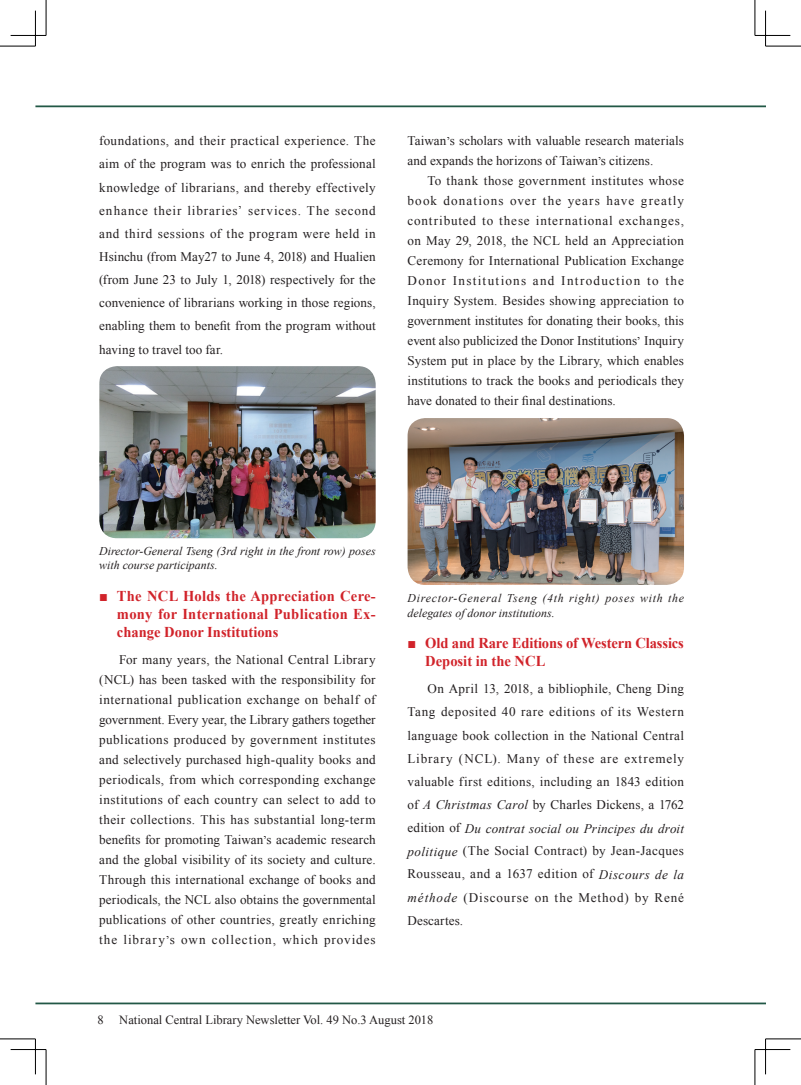
<style>
.page{position:relative;width:801px;height:1085px;background:#fff}
.page>*{position:absolute;margin:0;border:0;box-sizing:border-box;transform-origin:0 0}
.t1{font:700 15px/18.1px "Times New Roman";color:#d1232a;text-align:justify}
.t2{font:13.12px/20px "Times New Roman";letter-spacing:.01em;color:#231f20;text-align:justify}
.t3{font:12.5px "Times New Roman";color:#231f20}
.t4{font:italic 11.88px/14.2px "Times New Roman";color:#231f20}
.t5{font:italic 11.88px/14.2px "Times New Roman";letter-spacing:.06em;color:#231f20}
.s1{font-style:italic}
</style>
<div class="page">
<hr style="left:35px;top:105px;width:730px;height:2px;background:#225846">
<hr style="left:35px;top:1002px;width:730px;height:2px;background:#225846">
<img style="left:99px;top:366px;width:277px;height:172px">
<img style="left:407px;top:418px;width:277px;height:167px">
<hr style="left:0;top:46px;width:35px;height:1px;background:#000">
<hr style="left:765px;top:46px;width:36px;height:1px;background:#000">
<hr style="left:0;top:1038px;width:35px;height:1px;background:#000">
<hr style="left:765px;top:1038px;width:36px;height:1px;background:#000">
<hr style="left:46px;top:0;width:1px;height:35px;background:#000">
<hr style="left:46px;top:1049px;width:1px;height:35px;background:#000">
<hr style="left:755px;top:0;width:1px;height:35px;background:#000">
<hr style="left:755px;top:1049px;width:1px;height:35px;background:#000">
<hr style="left:11px;top:35px;width:35px;height:1px;background:#000">
<hr style="left:755px;top:35px;width:35px;height:1px;background:#000">
<hr style="left:11px;top:1049px;width:35px;height:1px;background:#000">
<hr style="left:755px;top:1049px;width:35px;height:1px;background:#000">
<hr style="left:35px;top:11px;width:1px;height:35px;background:#000">
<hr style="left:35px;top:1038px;width:1px;height:36px;background:#000">
<hr style="left:765px;top:11px;width:1px;height:35px;background:#000">
<hr style="left:765px;top:1038px;width:1px;height:36px;background:#000">
<p class="t2" style="left:99px;top:129px;width:278px;line-height:23.1px">foundations, and their practical experience. The aim of the program was to enrich the professional knowledge of librarians, and thereby effectively enhance their libraries’ services. The second and third sessions of the program were held in Hsinchu (from May27 to June 4, 2018) and Hualien (from June 23 to July 1, 2018) respectively for the convenience of librarians working in those regions, enabling them to benefit from the program without having to travel too far.</p>
<p class="t2" style="left:407px;top:131px;width:278px">Taiwan’s scholars with valuable research materials and expands the horizons of Taiwan’s citizens.</p>
<p class="t2" style="left:407px;top:171px;width:278px;text-indent:20px">To thank those government institutes whose book donations over the years have greatly contributed to these international exchanges, on May 29, 2018, the NCL held an Appreciation Ceremony for International Publication Exchange Donor Institutions and Introduction to the Inquiry System. Besides showing appreciation to government institutes for donating their books, this event also publicized the Donor Institutions’ Inquiry System put in place by the Library, which enables institutions to track the books and periodicals they have donated to their final destinations.</p>
<p class="t4" style="left:99px;top:543px;width:278px">Director-General Tseng (3rd right in the front row) poses with course participants.</p>
<p class="t1" style="left:117px;top:586px;width:260px;text-indent:-18px">■ The NCL Holds the Appreciation Cere&shy;mony for International Publication Ex&shy;change Donor Institutions</p>
<p class="t2" style="left:99px;top:649px;width:278px;text-indent:20px">For many years, the National Central Library (NCL) has been tasked with the responsibility for international publication exchange on behalf of government. Every year, the Library gathers together publications produced by government institutes and selectively purchased high-quality books and periodicals, from which corresponding exchange institutions of each country can select to add to their collections. This has substantial long-term benefits for promoting Taiwan’s academic research and the global visibility of its society and culture.<br>Through this international exchange of books and periodicals, the NCL also obtains the governmental publications of other countries, greatly enriching the library’s own collection, which provides</p>
<p class="t5" style="left:407px;top:591px;width:278px">Director-General Tseng (4th right) poses with the delegates of donor institutions.</p>
<p class="t1" style="left:425px;top:633px;width:260px;text-indent:-18px">■ Old and Rare Editions of Western Classics<br>Deposit in the NCL</p>
<p class="t2" style="left:407px;top:677px;width:278px;line-height:23.1px;text-indent:20px">On April 13, 2018, a bibliophile, Cheng Ding Tang deposited 40 rare editions of its Western language book collection in the National Central Library (NCL). Many of these are extremely valuable first editions, including an 1843 edition of <span class="s1">A Christmas Carol</span> by Charles Dickens, a 1762 edition of <span class="s1">Du contrat social ou Principes du droit politique</span> (The Social Contract) by Jean-Jacques Rousseau, and a 1637 edition of <span class="s1">Discours de la méthode</span> (Discourse on the Method) by René Descartes.</p>
<p class="t3" style="left:97px;top:1010px;width:8px">8</p>
<p class="t3" style="left:119px;top:1010px;width:316px">National Central Library Newsletter Vol. 49 No.3 August 2018</p>
</div>
